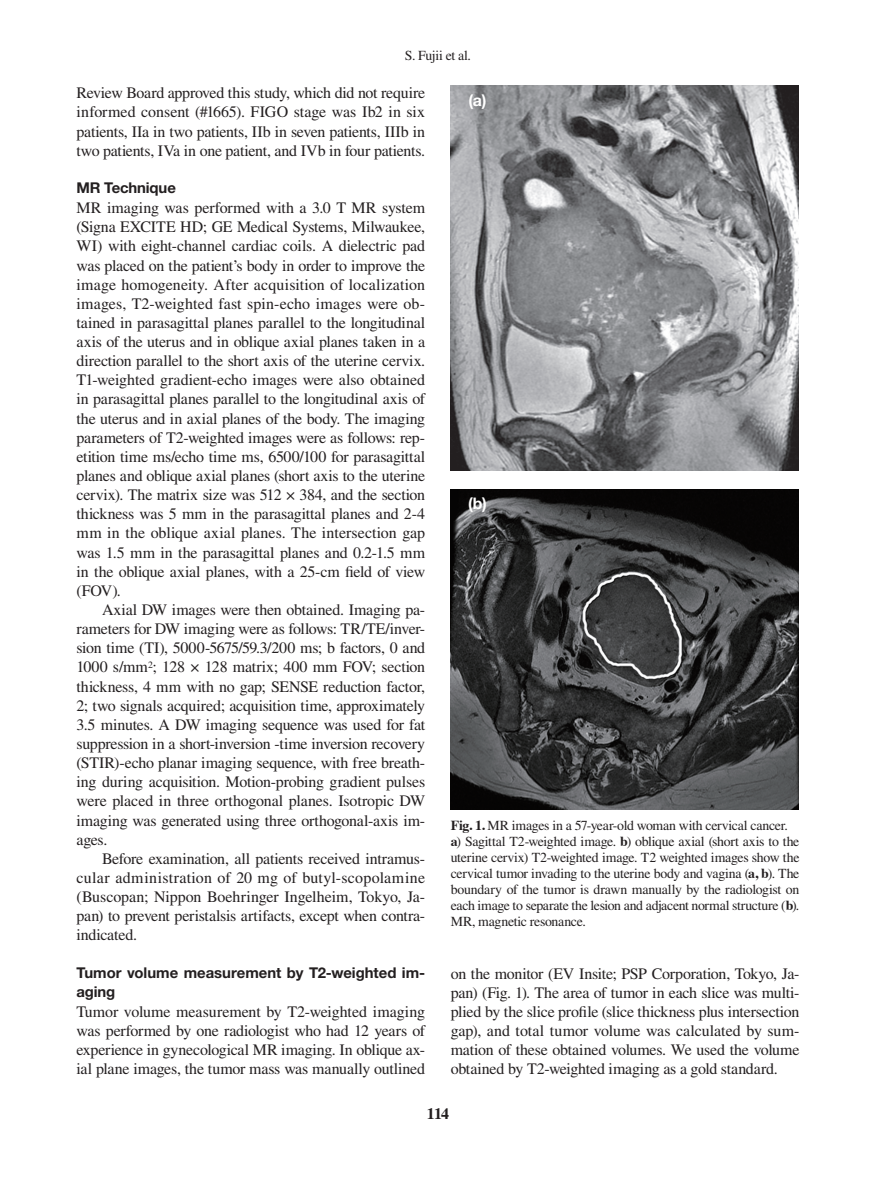
<style>
.page{position:relative;width:893px;height:1178px;background:#fff}
.page>*{position:absolute;margin:0;border:0;box-sizing:border-box;transform-origin:0 0}
.t1{font:15.9px/19.2px "Times LT Std";letter-spacing:-.015em;color:#231f20;text-align:justify}
.t2{font:700 15.9px "Helvetica Neue LT Std";color:#fff}
.t3{font:700 15.9px "Times";color:#231f20}
.t4{font:700 14.85px/19.2px "Helvetica Neue LT Std";letter-spacing:-.005em;color:#231f20}
.t5{font:13.8px/15.9px "Times LT Std";letter-spacing:-.02em;color:#231f20}
.s1{font-family:"Times";font-weight:700}
</style>
<div class="page">
<img style="left:451px;top:85px;width:347px;height:385px">
<img style="left:451px;top:489px;width:347px;height:320px">
<p class="t5" style="left:405px;top:48px;width:68px">S. Fujii et al.</p>
<p class="t1" style="left:77px;top:83px;width:350px">Review Board approved this study, which did not require informed consent (#1665). FIGO stage was Ib2 in six patients, IIa in two patients, IIb in seven patients, IIIb in two patients, IVa in one patient, and IVb in four patients.</p>
<p class="t4" style="left:77px;top:178px;width:101px">MR Technique</p>
<p class="t1" style="left:77px;top:198px;width:350px">MR imaging was performed with a 3.0 T MR system (Signa EXCITE HD; GE Medical Systems, Milwaukee, WI) with eight-channel cardiac coils. A dielectric pad was placed on the patient’s body in order to improve the image homogeneity. After acquisition of localization images, T2-weighted fast spin-echo images were ob&shy;tained in parasagittal planes parallel to the longitudinal axis of the uterus and in oblique axial planes taken in a direction parallel to the short axis of the uterine cervix.<br>T1-weighted gradient-echo images were also obtained in parasagittal planes parallel to the longitudinal axis of the uterus and in axial planes of the body. The imaging parameters of T2-weighted images were as follows: rep&shy;etition time ms/echo time ms, 6500/100 for parasagittal planes and oblique axial planes (short axis to the uterine cervix). The matrix size was 512 × 384, and the section thickness was 5 mm in the parasagittal planes and 2-4 mm in the oblique axial planes. The intersection gap was 1.5 mm in the parasagittal planes and 0.2-1.5 mm in the oblique axial planes, with a 25-cm field of view (FOV).</p>
<p class="t1" style="left:77px;top:600px;width:350px;text-indent:26px">Axial DW images were then obtained. Imaging pa&shy;rameters for DW imaging were as follows: TR/TE/inver&shy;sion time (TI), 5000-5675/59.3/200 ms; b factors, 0 and 1000 s/mm<sup>2</sup>; 128 × 128 matrix; 400 mm FOV; section thickness, 4 mm with no gap; SENSE reduction factor, 2; two signals acquired; acquisition time, approximately 3.5 minutes. A DW imaging sequence was used for fat suppression in a short-inversion -time inversion recovery (STIR)-echo planar imaging sequence, with free breath&shy;ing during acquisition. Motion-probing gradient pulses were placed in three orthogonal planes. Isotropic DW imaging was generated using three orthogonal-axis im&shy;ages.</p>
<p class="t1" style="left:77px;top:849px;width:350px;text-indent:26px">Before examination, all patients received intramus&shy;cular administration of 20 mg of butyl-scopolamine (Buscopan; Nippon Boehringer Ingelheim, Tokyo, Ja&shy;pan) to prevent peristalsis artifacts, except when contra&shy;indicated.</p>
<p class="t4" style="left:77px;top:962px;width:350px">Tumor volume measurement by T2-weighted im&shy;aging</p>
<p class="t1" style="left:77px;top:1002px;width:350px">Tumor volume measurement by T2-weighted imaging was performed by one radiologist who had 12 years of experience in gynecological MR imaging. In oblique ax&shy;ial plane images, the tumor mass was manually outlined</p>
<p class="t2" style="left:468px;top:90px;width:20px">(a)</p>
<p class="t2" style="left:468px;top:493px;width:20px">(b)</p>
<p class="t5" style="left:451px;top:817px;width:350px"><span class="s1">Fig. 1.</span> MR images in a 57-year-old woman with cervical cancer. <span class="s1">a</span>) Sagittal T2-weighted image. <span class="s1">b</span>) oblique axial (short axis to the uterine cervix) T2-weighted image. T2 weighted images show the cervical tumor invading to the uterine body and vagina (<span class="s1">a, b</span>). The boundary of the tumor is drawn manually by the radiologist on each image to separate the lesion and adjacent normal structure (<span class="s1">b</span>).<br>MR, magnetic resonance.</p>
<p class="t1" style="left:451px;top:963px;width:350px">on the monitor (EV Insite; PSP Corporation, Tokyo, Ja&shy;pan) (Fig. 1). The area of tumor in each slice was multi&shy;plied by the slice profile (slice thickness plus intersection gap), and total tumor volume was calculated by sum&shy;mation of these obtained volumes. We used the volume obtained by T2-weighted imaging as a gold standard.</p>
<p class="t3" style="left:427px;top:1098px;width:23px">114</p>
</div>
